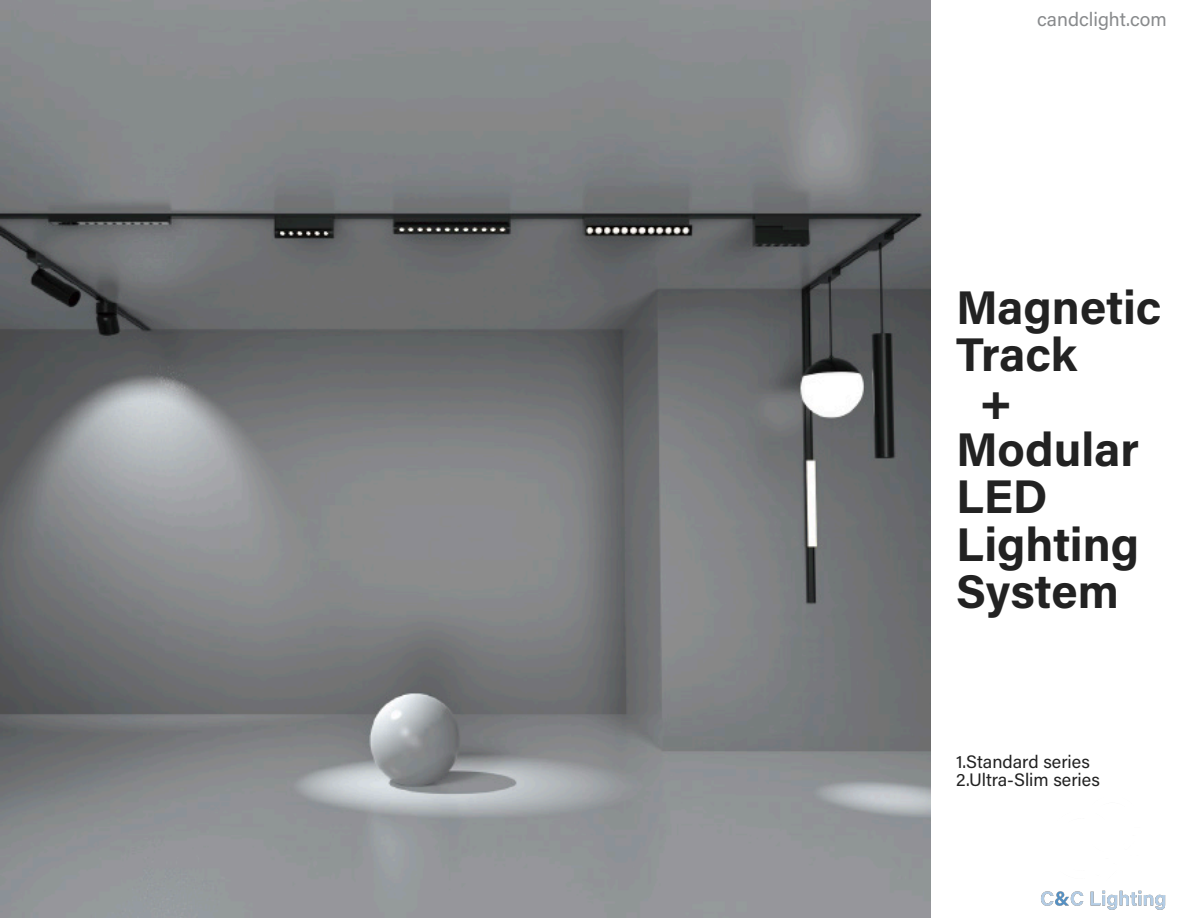
<style>
.page{position:relative;width:1188px;height:918px;background:#fff}
.page>*{position:absolute;margin:0;border:0;box-sizing:border-box;transform-origin:0 0}
.t1{font:700 47.25px "Acumin Pro";color:#222}
.t2{font:19.35px "Acumin Pro";color:#888a8c}
.t3{font:18px/18px "Acumin Pro";color:#222}
</style>
<div class="page">
<img style="left:0;top:0;width:930px;height:918px">
<img style="left:1041px;top:890px;width:125px;height:20px">
<p class="t2" style="left:1037px;top:6px;width:131px">candclight.com</p>
<p class="t1" style="left:956px;top:274px;width:207px">Magnetic</p>
<p class="t1" style="left:956px;top:322px;width:123px">Track</p>
<p class="t1" style="left:979px;top:369px;width:35px">+</p>
<p class="t1" style="left:956px;top:416px;width:185px">Modular</p>
<p class="t1" style="left:956px;top:464px;width:93px">LED</p>
<p class="t1" style="left:956px;top:511px;width:184px">Lighting</p>
<p class="t1" style="left:956px;top:558px;width:164px">System</p>
<p class="t3" style="left:956px;top:752px;width:145px">1.Standard series<br>2.Ultra-Slim series</p>
</div>
